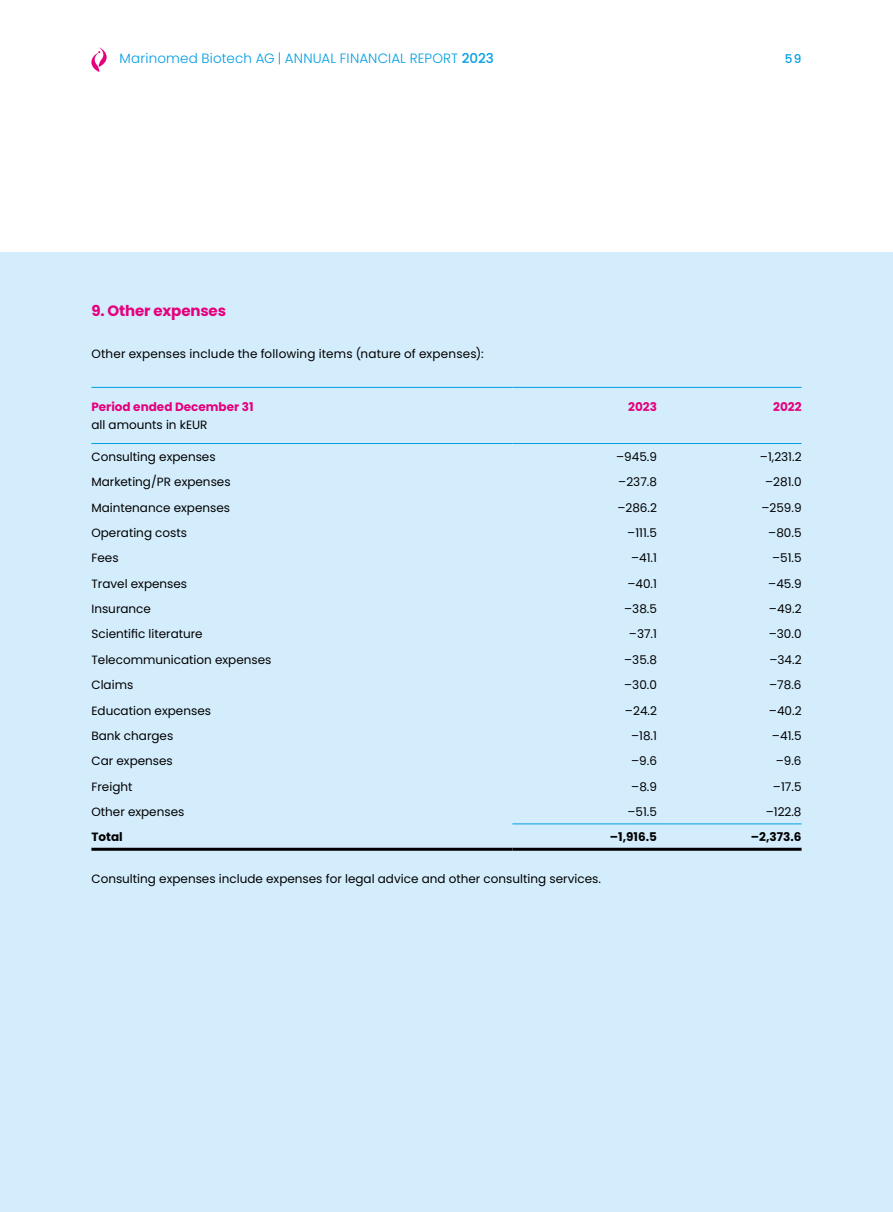
<style>
.page{position:relative;width:893px;height:1212px;background:#fff}
.page>*{position:absolute;margin:0;border:0;box-sizing:border-box;transform-origin:0 0}
.t1{font:700 15px "Poppins";letter-spacing:-.01em;color:#e5007d}
.t2{font:300 13.5px "Poppins";letter-spacing:.01em;color:#009ee3}
.t3{font:12px "Poppins";color:#000}
.t4{font:700 12px "Poppins";color:#e5007d}
.t5{font:700 12px "Poppins";color:#000}
.t6{font:500 12px "Poppins";color:#009ee3}
.s1{font-weight:500}
</style>
<div class="page">
<div style="left:0;top:252px;width:893px;height:960px;background:#d4edfc"></div>
<hr style="left:91px;top:387px;width:421px;height:1px;background:#009ee3">
<hr style="left:512px;top:387px;width:145px;height:1px;background:#009ee3">
<hr style="left:657px;top:387px;width:144px;height:1px;background:#009ee3">
<hr style="left:91px;top:443px;width:421px;height:1px;background:#009ee3">
<hr style="left:512px;top:443px;width:145px;height:1px;background:#009ee3">
<hr style="left:657px;top:443px;width:144px;height:1px;background:#009ee3">
<hr style="left:512px;top:823px;width:145px;height:1px;background:#009ee3">
<hr style="left:657px;top:823px;width:144px;height:1px;background:#009ee3">
<hr style="left:91px;top:848px;width:421px;height:3px;background:#000">
<hr style="left:512px;top:848px;width:145px;height:3px;background:#000">
<hr style="left:657px;top:848px;width:144px;height:3px;background:#000">
<svg style="left:91px;top:48px;width:16px;height:24px"></svg>
<p class="t2" style="left:119px;top:50px;width:376px">Marinomed Biotech AG | ANNUAL FINANCIAL REPORT <span class="s1">2023</span></p>
<p class="t2" style="left:340px;top:50px;width:86px">REPORT <span class="s1">2023</span></p>
<p class="t6" style="left:785px;top:52px;width:18px">59</p>
<p class="t1" style="left:91px;top:302px;width:136px">9. Other expenses</p>
<p class="t3" style="left:91px;top:346px;width:394px">Other expenses include the following items (nature of expenses):</p>
<p class="t4" style="left:91px;top:400px;width:164px">Period ended December 31</p>
<p class="t3" style="left:91px;top:418px;width:118px">all amounts in kEUR</p>
<p class="t4" style="left:628px;top:400px;width:30px">2023</p>
<p class="t4" style="left:773px;top:400px;width:30px">2022</p>
<p class="t3" style="left:91px;top:450px;width:126px">Consulting expenses</p>
<p class="t3" style="left:616px;top:450px;width:42px">–945.9</p>
<p class="t3" style="left:760px;top:450px;width:43px">–1,231.2</p>
<p class="t3" style="left:91px;top:475px;width:141px">Marketing/PR expenses</p>
<p class="t3" style="left:618px;top:475px;width:40px">–237.8</p>
<p class="t3" style="left:765px;top:475px;width:38px">–281.0</p>
<p class="t3" style="left:91px;top:500px;width:140px">Maintenance expenses</p>
<p class="t3" style="left:617px;top:500px;width:41px">–286.2</p>
<p class="t3" style="left:761px;top:500px;width:42px">–259.9</p>
<p class="t3" style="left:91px;top:526px;width:97px">Operating costs</p>
<p class="t3" style="left:627px;top:526px;width:31px">–111.5</p>
<p class="t3" style="left:768px;top:526px;width:35px">–80.5</p>
<p class="t3" style="left:91px;top:551px;width:29px">Fees</p>
<p class="t3" style="left:631px;top:551px;width:27px">–41.1</p>
<p class="t3" style="left:772px;top:551px;width:31px">–51.5</p>
<p class="t3" style="left:91px;top:577px;width:97px">Travel expenses</p>
<p class="t3" style="left:627px;top:577px;width:31px">–40.1</p>
<p class="t3" style="left:768px;top:577px;width:35px">–45.9</p>
<p class="t3" style="left:91px;top:602px;width:61px">Insurance</p>
<p class="t3" style="left:624px;top:602px;width:34px">–38.5</p>
<p class="t3" style="left:769px;top:602px;width:34px">–49.2</p>
<p class="t3" style="left:91px;top:627px;width:113px">Scientific literature</p>
<p class="t3" style="left:629px;top:627px;width:30px">–37.1</p>
<p class="t3" style="left:769px;top:627px;width:34px">–30.0</p>
<p class="t3" style="left:91px;top:653px;width:181px">Telecommunication expenses</p>
<p class="t3" style="left:624px;top:653px;width:34px">–35.8</p>
<p class="t3" style="left:769px;top:653px;width:34px">–34.2</p>
<p class="t3" style="left:91px;top:678px;width:43px">Claims</p>
<p class="t3" style="left:624px;top:678px;width:34px">–30.0</p>
<p class="t3" style="left:769px;top:678px;width:34px">–78.6</p>
<p class="t3" style="left:91px;top:703px;width:121px">Education expenses</p>
<p class="t3" style="left:625px;top:703px;width:33px">–24.2</p>
<p class="t3" style="left:769px;top:703px;width:34px">–40.2</p>
<p class="t3" style="left:91px;top:729px;width:83px">Bank charges</p>
<p class="t3" style="left:631px;top:729px;width:27px">–18.1</p>
<p class="t3" style="left:772px;top:729px;width:31px">–41.5</p>
<p class="t3" style="left:91px;top:754px;width:83px">Car expenses</p>
<p class="t3" style="left:631px;top:754px;width:27px">–9.6</p>
<p class="t3" style="left:776px;top:754px;width:27px">–9.6</p>
<p class="t3" style="left:91px;top:779px;width:43px">Freight</p>
<p class="t3" style="left:631px;top:779px;width:27px">–8.9</p>
<p class="t3" style="left:773px;top:779px;width:30px">–17.5</p>
<p class="t3" style="left:91px;top:805px;width:94px">Other expenses</p>
<p class="t3" style="left:627px;top:805px;width:31px">–51.5</p>
<p class="t3" style="left:766px;top:805px;width:37px">–122.8</p>
<p class="t5" style="left:91px;top:830px;width:33px">Total</p>
<p class="t5" style="left:610px;top:830px;width:49px">–1,916.5</p>
<p class="t5" style="left:751px;top:830px;width:52px">–2,373.6</p>
<p class="t3" style="left:91px;top:871px;width:511px">Consulting expenses include expenses for legal advice and other consulting services.</p>
</div>
